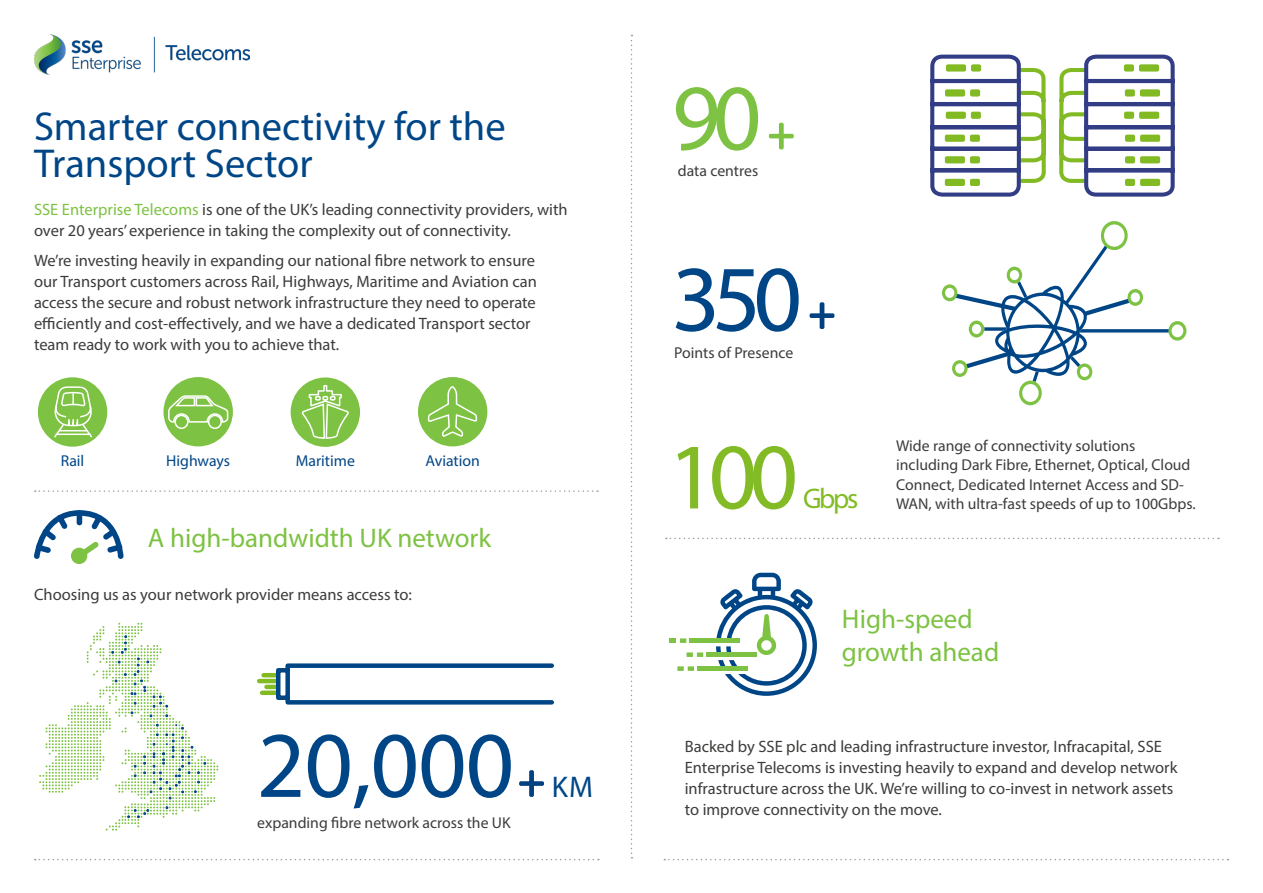
<style>
.page{position:relative;width:1263px;height:893px;background:#fff}
.page>*{position:absolute;margin:0;border:0;box-sizing:border-box;transform-origin:0 0}
.t1{font:94.5px "Myriad Pro";letter-spacing:-.01em;color:#004687}
.t2{font:94.5px "Myriad Pro";color:#83bb26}
.t3{font:94.5px "Myriad Pro";color:#7dc242}
.t4{font:40.5px/37.5px "Myriad Pro";color:#004687}
.t5{font:30px "Myriad Pro";color:#004687}
.t6{font:28.5px "Myriad Pro";color:#83bb26}
.t7{font:27px/32.4px "Myriad Pro";color:#7dc242}
.t8{font:16.5px/21px "Myriad Pro";color:#3c3c3b}
.t9{font:15.75px/19.5px "Myriad Pro";color:#3c3c3b}
.t10{font:15.75px "Myriad Pro";color:#004687}
.s1{color:#7dc242}
</style>
<div class="page">
<img style="left:34px;top:35px;width:216px;height:39px">
<svg style="left:35px;top:490px;width:563px;height:2px"></svg>
<svg style="left:666px;top:538px;width:553px;height:1px"></svg>
<svg style="left:631px;top:35px;width:1px;height:823px"></svg>
<svg style="left:670px;top:573px;width:147px;height:123px"></svg>
<div style="left:690px;top:638px;width:50px;height:5px;background:#7dc242"></div>
<div style="left:707px;top:652px;width:50px;height:5px;background:#7dc242"></div>
<div style="left:697px;top:666px;width:50px;height:5px;background:#7dc242"></div>
<div style="left:262px;top:690px;width:15px;height:5px;background:#82ba24"></div>
<hr style="left:266px;top:685px;width:11px;height:4px;background:#82ba24">
<hr style="left:259px;top:679px;width:18px;height:4px;background:#82ba24">
<hr style="left:264px;top:673px;width:13px;height:4px;background:#82ba24">
<svg style="left:274px;top:663px;width:280px;height:42px"></svg>
<svg style="left:39px;top:623px;width:179px;height:208px"></svg>
<svg style="left:34px;top:510px;width:90px;height:54px"></svg>
<svg style="left:1059px;top:54px;width:116px;height:143px"></svg>
<svg style="left:930px;top:54px;width:116px;height:143px"></svg>
<svg style="left:942px;top:221px;width:244px;height:184px"></svg>
<svg style="left:664px;top:859px;width:564px;height:1px"></svg>
<svg style="left:769px;top:123px;width:25px;height:26px"></svg>
<svg style="left:809px;top:302px;width:25px;height:27px"></svg>
<div style="left:38px;top:377px;width:69px;height:70px;background:#7dc242;border-radius:50%"></div>
<div style="left:163px;top:377px;width:70px;height:69px;background:#7dc242;border-radius:50%"></div>
<div style="left:291px;top:377px;width:69px;height:70px;background:#7dc242;border-radius:50%"></div>
<div style="left:418px;top:377px;width:69px;height:69px;background:#7dc242;border-radius:50%"></div>
<svg style="left:54px;top:386px;width:39px;height:52px"></svg>
<svg style="left:300px;top:377px;width:50px;height:63px"></svg>
<div style="left:208px;top:415px;width:14px;height:14px;border:2px solid #fff;border-radius:50%"></div>
<div style="left:174px;top:415px;width:15px;height:14px;border:2px solid #fff;border-radius:50%"></div>
<svg style="left:167px;top:395px;width:62px;height:28px"></svg>
<svg style="left:35px;top:859px;width:564px;height:1px"></svg>
<svg style="left:427px;top:385px;width:51px;height:53px"></svg>
<svg style="left:519px;top:770px;width:25px;height:27px"></svg>
<h2 class="t4" style="left:34px;top:107px;width:473px">Smarter connectivity for the<br>Transport Sector</h2>
<p class="t8" style="left:34px;top:199px;width:535px"><span class="s1">SSE Enterprise Telecoms</span> is one of the UK’s leading connectivity providers, with over 20 years’ experience in taking the complexity out of connectivity.</p>
<p class="t8" style="left:34px;top:250px;width:504px">We’re investing heavily in expanding our national fibre network to ensure our Transport customers across Rail, Highways, Maritime and Aviation can access the secure and robust network infrastructure they need to operate efficiently and cost-effectively, and we have a dedicated Transport sector team ready to work with you to achieve that.</p>
<p class="t10" style="left:61px;top:451px;width:25px">Rail</p>
<p class="t10" style="left:166px;top:451px;width:66px">Highways</p>
<p class="t10" style="left:296px;top:451px;width:61px">Maritime</p>
<p class="t10" style="left:425px;top:451px;width:56px">Aviation</p>
<h3 class="t7" style="left:148px;top:521px;width:345px">A high-bandwidth UK network</h3>
<p class="t8" style="left:34px;top:584px;width:379px">Choosing us as your network provider means access to:</p>
<h1 class="t1" style="left:257px;top:707px;width:259px">20,000</h1>
<p class="t9" style="left:257px;top:813px;width:255px">expanding fibre network across the UK</p>
<h3 class="t5" style="left:552px;top:768px;width:43px">KM</h3>
<h1 class="t3" style="left:672px;top:60px;width:91px">90</h1>
<p class="t9" style="left:678px;top:161px;width:82px">data centres</p>
<h1 class="t1" style="left:672px;top:241px;width:132px">350</h1>
<p class="t9" style="left:674px;top:343px;width:121px">Points of Presence</p>
<h1 class="t2" style="left:668px;top:418px;width:132px">100</h1>
<p class="t9" style="left:896px;top:436px;width:296px">Wide range of connectivity solutions including Dark Fibre, Ethernet, Optical, Cloud<br>Connect, Dedicated Internet Access and SD-</p>
<h3 class="t6" style="left:803px;top:481px;width:57px">Gbps</h3>
<p class="t9" style="left:896px;top:494px;width:301px">WAN, with ultra-fast speeds of up to 100Gbps.</p>
<h3 class="t7" style="left:842px;top:602px;width:159px">High-speed growth ahead</h3>
<p class="t8" style="left:685px;top:736px;width:494px">Backed by SSE plc and leading infrastructure investor, Infracapital, SSE<br>Enterprise Telecoms is investing heavily to expand and develop network infrastructure across the UK. We’re willing to co-invest in network assets</p>
<p class="t8" style="left:685px;top:799px;width:259px">to improve connectivity on the move.</p>
</div>
